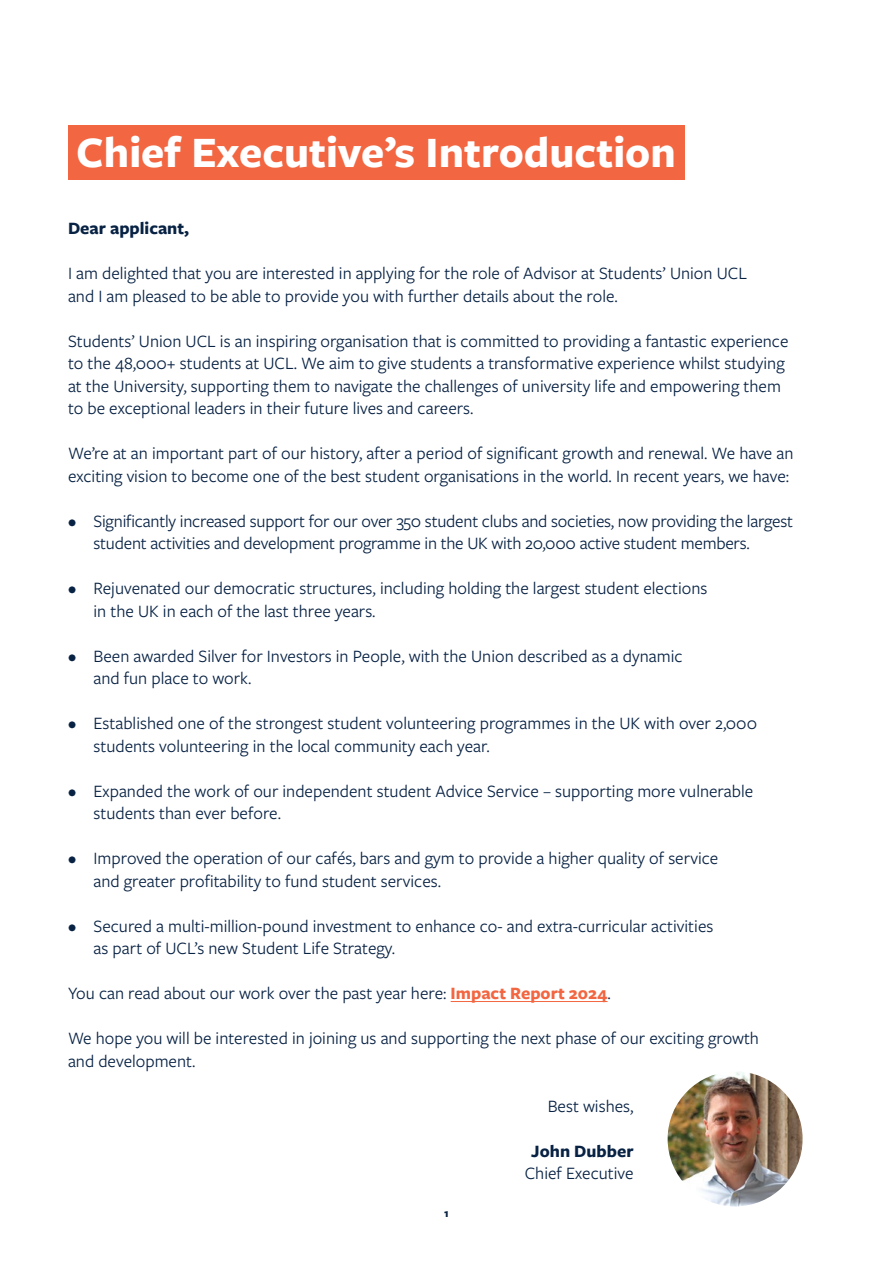
<style>
.page{position:relative;width:893px;height:1263px;background:#fff}
.page>*{position:absolute;margin:0;border:0;box-sizing:border-box;transform-origin:0 0}
.t1{font:700 45px "Freight Sans Pro";color:#fff}
.t2{font:18px/22.5px "Freight Sans Pro";color:#082244}
.t3{font:700 18px "Freight Sans Pro";color:#082244}
.t4{font:700 12px "Freight Sans Pro";color:#082244}
.s1{font-weight:700;color:#f26641}
</style>
<div class="page">
<hr style="left:451px;top:1001px;width:157px;height:1px;background:#f26641">
<div style="left:68px;top:125px;width:616px;height:55px;background:#f26641"></div>
<img style="left:668px;top:1071px;width:135px;height:135px;border-radius:67px">
<h1 class="t1" style="left:76px;top:121px;width:601px">Chief Executive’s Introduction</h1>
<p class="t3" style="left:68px;top:216px;width:123px">Dear applicant,</p>
<p class="t2" style="left:68px;top:261px;width:680px">I am delighted that you are interested in applying for the role of Advisor at Students’ Union UCL and I am pleased to be able to provide you with further details about the role.</p>
<p class="t2" style="left:68px;top:329px;width:722px">Students’ Union UCL is an inspiring organisation that is committed to providing a fantastic experience to the 48,000+ students at UCL. We aim to give students a transformative experience whilst studying at the University, supporting them to navigate the challenges of university life and empowering them to be exceptional leaders in their future lives and careers.</p>
<p class="t2" style="left:68px;top:441px;width:727px">We’re at an important part of our history, after a period of significant growth and renewal. We have an exciting vision to become one of the best student organisations in the world. In recent years, we have:</p>
<p class="t2" style="left:94px;top:509px;width:701px;text-indent:-26px">• Significantly increased support for our over 350 student clubs and societies, now providing the largest student activities and development programme in the UK with 20,000 active student members.</p>
<p class="t2" style="left:94px;top:576px;width:615px;text-indent:-26px">• Rejuvenated our democratic structures, including holding the largest student elections in the UK in each of the last three years.</p>
<p class="t2" style="left:94px;top:644px;width:591px;text-indent:-26px">• Been awarded Silver for Investors in People, with the Union described as a dynamic and fun place to work.</p>
<p class="t2" style="left:94px;top:711px;width:665px;text-indent:-26px">• Established one of the strongest student volunteering programmes in the UK with over 2,000 students volunteering in the local community each year.</p>
<p class="t2" style="left:94px;top:779px;width:661px;text-indent:-26px">• Expanded the work of our independent student Advice Service – supporting more vulnerable students than ever before.</p>
<p class="t2" style="left:94px;top:846px;width:626px;text-indent:-26px">• Improved the operation of our cafés, bars and gym to provide a higher quality of service and greater profitability to fund student services.</p>
<p class="t2" style="left:94px;top:914px;width:621px;text-indent:-26px">• Secured a multi-million-pound investment to enhance co- and extra-curricular activities as part of UCL’s new Student Life Strategy.</p>
<p class="t2" style="left:68px;top:981px;width:544px">You can read about our work over the past year here: <span class="s1">Impact Report 2024</span>.</p>
<p class="t2" style="left:68px;top:1026px;width:692px">We hope you will be interested in joining us and supporting the next phase of our exciting growth and development.</p>
<p class="t2" style="left:548px;top:1094px;width:87px">Best wishes,</p>
<p class="t3" style="left:531px;top:1138px;width:104px">John Dubber</p>
<p class="t2" style="left:525px;top:1161px;width:110px">Chief Executive</p>
<p class="t4" style="left:444px;top:1205px;width:6px">1</p>
</div>
